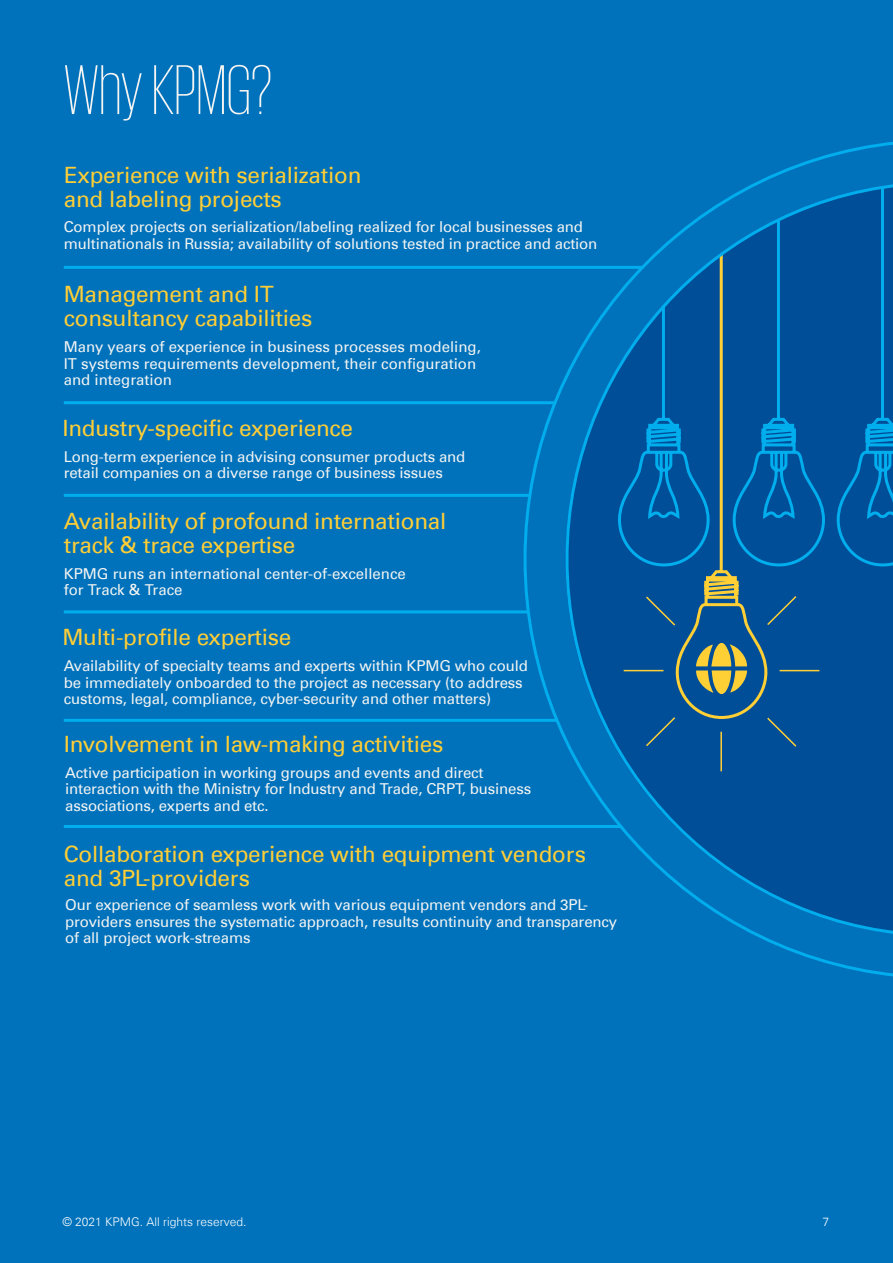
<style>
.page{position:relative;width:893px;height:1263px;background:#0072bc}
.page>*{position:absolute;margin:0;border:0;box-sizing:border-box;transform-origin:0 0}
.t1{font:200 72px "KPMG Cyrillic";color:#f4f4f2}
.t2{font:22.5px/24px "Universfor KPMG";letter-spacing:-.01em;color:#ffce35}
.t3{font:15px/16.5px "Universfor KPMG";letter-spacing:-.01em;color:#f4f4f2}
.t4{font:300 12px "Universfor KPMG";color:#fff}
</style>
<div class="page">
<svg style="left:524px;top:142px;width:369px;height:835px"></svg>
<hr style="left:64px;top:266px;width:579px;height:3px;background:#00aded">
<hr style="left:64px;top:401px;width:491px;height:3px;background:#00aded">
<hr style="left:64px;top:494px;width:465px;height:3px;background:#00aded">
<hr style="left:64px;top:610px;width:465px;height:3px;background:#00aded">
<hr style="left:64px;top:719px;width:494px;height:3px;background:#00aded">
<hr style="left:64px;top:825px;width:557px;height:3px;background:#00aded">
<svg style="left:565px;top:181px;width:328px;height:756px"></svg>
<h1 class="t1" style="left:64px;top:56px;width:210px">Why KPMG?</h1>
<h2 class="t2" style="left:64px;top:163px;width:299px">Experience with serialization and labeling projects</h2>
<p class="t3" style="left:64px;top:219px;width:535px">Complex projects on serialization/labeling realized for local businesses and multinationals in Russia; availability of solutions tested in practice and action</p>
<h2 class="t2" style="left:64px;top:282px;width:250px">Management and IT consultancy capabilities</h2>
<p class="t3" style="left:64px;top:338px;width:419px">Many years of experience in business processes modeling,<br>IT systems requirements development, their configuration and integration</p>
<h2 class="t2" style="left:62px;top:416px;width:292px">Industry-specific experience</h2>
<p class="t3" style="left:64px;top:448px;width:403px">Long-term experience in advising consumer products and retail companies on a diverse range of business issues</p>
<h2 class="t2" style="left:64px;top:509px;width:384px">Availability of profound international track &amp; trace expertise</h2>
<p class="t3" style="left:64px;top:565px;width:344px">KPMG runs an international center-of-excellence for Track &amp; Trace</p>
<h2 class="t2" style="left:62px;top:625px;width:231px">Multi-profile expertise</h2>
<p class="t3" style="left:64px;top:657px;width:466px">Availability of specialty teams and experts within KPMG who could be immediately onboarded to the project as necessary (to address customs, legal, compliance, cyber-security and other matters)</p>
<h2 class="t2" style="left:64px;top:732px;width:381px">Involvement in law-making activities</h2>
<p class="t3" style="left:65px;top:764px;width:468px">Active participation in working groups and events and direct interaction with the Ministry for Industry and Trade, CRPT, business associations, experts and etc.</p>
<h2 class="t2" style="left:64px;top:842px;width:524px">Collaboration experience with equipment vendors and 3PL-providers</h2>
<p class="t3" style="left:65px;top:896px;width:553px">Our experience of seamless work with various equipment vendors and 3PL&shy;providers ensures the systematic approach, results continuity and transparency of all project work-streams</p>
<p class="t4" style="left:62px;top:1215px;width:186px">© 2021 KPMG. All rights reserved.</p>
<p class="t4" style="left:822px;top:1215px;width:8px">7</p>
</div>
